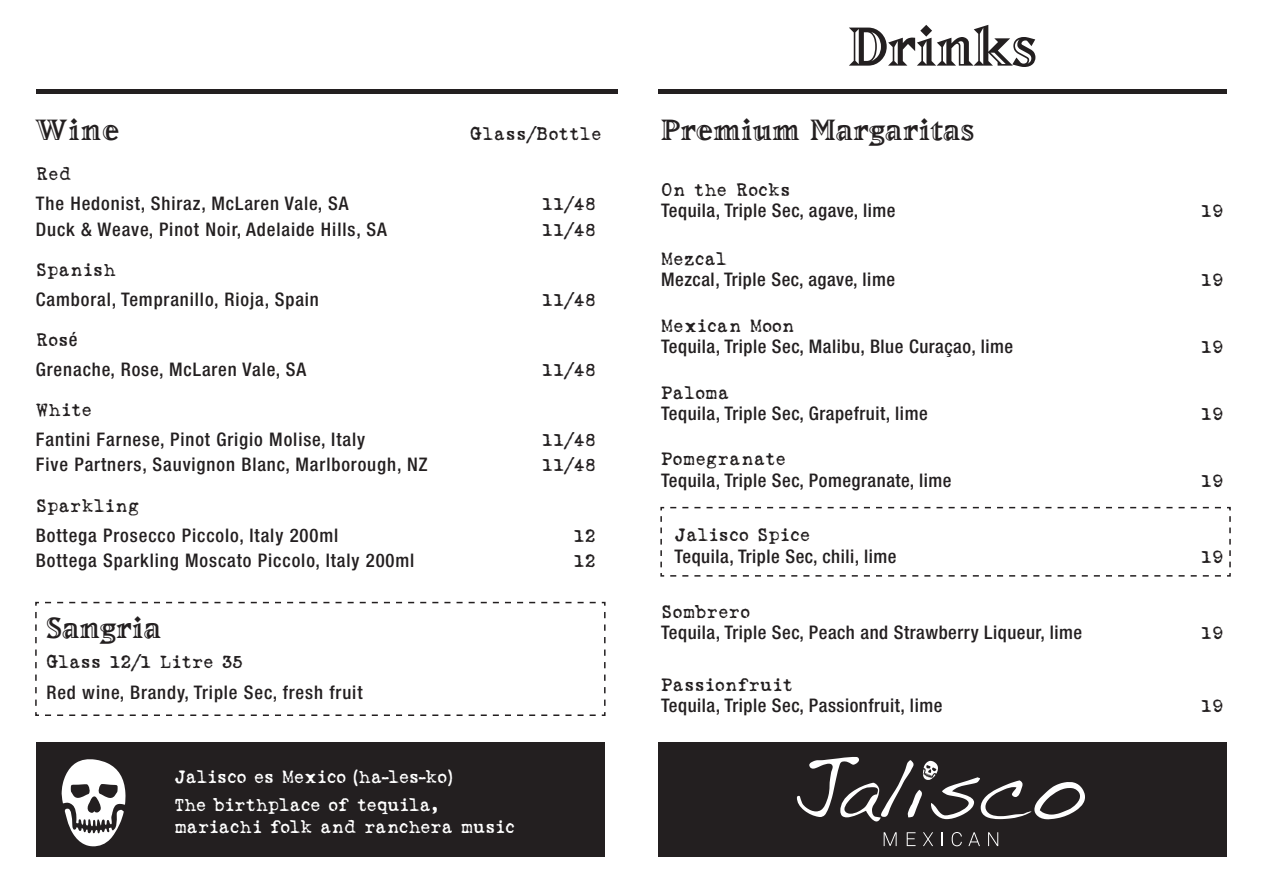
<style>
.page{position:relative;width:1263px;height:893px;background:#fff}
.page>*{position:absolute;margin:0;border:0;box-sizing:border-box;transform-origin:0 0}
.t1{font:800 64.5px "Matrix Inline";color:#231f20}
.t2{font:800 34.5px "Matrix Inline";letter-spacing:.02em;color:#231f20}
.t3{font:500 condensed 18.75px "Helvetica Neue";letter-spacing:.05em;color:#231f20}
.t4{font:500 condensed 18.75px "Helvetica Neue";letter-spacing:.03em;color:#231f20}
.t5{font:18px "Love Letter Typewriter";letter-spacing:.02em;color:#231f20}
.t6{font:18px/21.6px "Love Letter Typewriter";color:#fff}
.t7{font:18px "Love Letter Typewriter";letter-spacing:.04em;color:#231f20}
.s1{font-family:"Helvetica Neue";font-weight:500;font-stretch:condensed;font-size:18.75px}
</style>
<div class="page">
<div style="left:36px;top:743px;width:569px;height:114px;background:#231f20"></div>
<div style="left:658px;top:743px;width:569px;height:114px;background:#231f20"></div>
<svg style="left:797px;top:757px;width:288px;height:64px"></svg>
<svg style="left:884px;top:832px;width:13px;height:14px"></svg>
<svg style="left:907px;top:832px;width:8px;height:14px"></svg>
<svg style="left:923px;top:832px;width:10px;height:14px"></svg>
<svg style="left:941px;top:832px;width:1px;height:14px"></svg>
<svg style="left:952px;top:832px;width:10px;height:14px"></svg>
<svg style="left:968px;top:832px;width:12px;height:14px"></svg>
<svg style="left:988px;top:832px;width:10px;height:14px"></svg>
<svg style="left:61px;top:759px;width:65px;height:87px"></svg>
<div style="left:658px;top:89px;width:569px;height:5px;background:#231f20"></div>
<div style="left:36px;top:89px;width:582px;height:5px;background:#231f20"></div>
<svg style="left:660px;top:506px;width:571px;height:71px"></svg>
<svg style="left:35px;top:601px;width:571px;height:115px"></svg>
<p class="t2" style="left:36px;top:112px;width:85px">Wine</p>
<p class="t7" style="left:470px;top:126px;width:133px">Glass/Bottle</p>
<p class="t5" style="left:36px;top:166px;width:37px">Red</p>
<p class="t3" style="left:36px;top:192px;width:314px">The Hedonist, Shiraz, McLaren Vale, SA</p>
<p class="t5" style="left:542px;top:196px;width:55px">11/48</p>
<p class="t3" style="left:36px;top:218px;width:352px">Duck &amp; Weave, Pinot Noir, Adelaide Hills, SA</p>
<p class="t5" style="left:542px;top:221px;width:55px">11/48</p>
<p class="t5" style="left:36px;top:262px;width:82px">Spanish</p>
<p class="t3" style="left:36px;top:288px;width:285px">Camboral, Tempranillo, Rioja, Spain</p>
<p class="t5" style="left:542px;top:291px;width:55px">11/48</p>
<p class="t5" style="left:36px;top:332px;width:43px">Ros<span class="s1">é</span></p>
<p class="t3" style="left:36px;top:358px;width:272px">Grenache, Rose, McLaren Vale, SA</p>
<p class="t5" style="left:542px;top:362px;width:55px">11/48</p>
<p class="t5" style="left:36px;top:402px;width:57px">White</p>
<p class="t3" style="left:36px;top:428px;width:331px">Fantini Farnese, Pinot Grigio Molise, Italy</p>
<p class="t5" style="left:542px;top:432px;width:55px">11/48</p>
<p class="t3" style="left:36px;top:454px;width:393px">Five Partners, Sauvignon Blanc, Marlborough, NZ</p>
<p class="t5" style="left:542px;top:457px;width:55px">11/48</p>
<p class="t5" style="left:36px;top:498px;width:105px">Sparkling</p>
<p class="t3" style="left:36px;top:524px;width:304px">Bottega Prosecco Piccolo, Italy 200ml</p>
<p class="t5" style="left:574px;top:527px;width:23px">12</p>
<p class="t3" style="left:36px;top:549px;width:380px">Bottega Sparkling Moscato Piccolo, Italy 200ml</p>
<p class="t5" style="left:574px;top:553px;width:23px">12</p>
<p class="t2" style="left:46px;top:610px;width:116px">Sangria</p>
<p class="t5" style="left:46px;top:653px;width:198px">Glass 12/1 Litre 35</p>
<p class="t3" style="left:46px;top:681px;width:318px">Red wine, Brandy, Triple Sec, fresh fruit</p>
<p class="t6" style="left:174px;top:766px;width:279px">Jalisco es Mexico (ha-les-ko)</p>
<p class="t6" style="left:174px;top:795px;width:342px">The birthplace of tequila, mariachi folk and ranchera music</p>
<p class="t1" style="left:848px;top:14px;width:189px">Drinks</p>
<p class="t2" style="left:661px;top:112px;width:314px">Premium Margaritas</p>
<p class="t5" style="left:661px;top:181px;width:131px">On the Rocks</p>
<p class="t4" style="left:661px;top:199px;width:236px">Tequila, Triple Sec, agave, lime</p>
<p class="t5" style="left:1201px;top:203px;width:24px">19</p>
<p class="t5" style="left:661px;top:250px;width:67px">Mezcal</p>
<p class="t4" style="left:661px;top:268px;width:235px">Mezcal, Triple Sec, agave, lime</p>
<p class="t5" style="left:1201px;top:272px;width:24px">19</p>
<p class="t5" style="left:661px;top:317px;width:135px">Mexican Moon</p>
<p class="t4" style="left:661px;top:335px;width:353px">Tequila, Triple Sec, Malibu, Blue Curaçao, lime</p>
<p class="t5" style="left:1201px;top:339px;width:24px">19</p>
<p class="t5" style="left:661px;top:384px;width:70px">Paloma</p>
<p class="t4" style="left:661px;top:402px;width:268px">Tequila, Triple Sec, Grapefruit, lime</p>
<p class="t5" style="left:1201px;top:406px;width:24px">19</p>
<p class="t5" style="left:661px;top:451px;width:126px">Pomegranate</p>
<p class="t4" style="left:661px;top:469px;width:292px">Tequila, Triple Sec, Pomegranate, lime</p>
<p class="t5" style="left:1201px;top:473px;width:24px">19</p>
<p class="t5" style="left:675px;top:527px;width:137px">Jalisco Spice</p>
<p class="t4" style="left:675px;top:545px;width:223px">Tequila, Triple Sec, chili, lime</p>
<p class="t5" style="left:1201px;top:548px;width:24px">19</p>
<p class="t5" style="left:661px;top:604px;width:90px">Sombrero</p>
<p class="t4" style="left:661px;top:622px;width:422px">Tequila, Triple Sec, Peach and Strawberry Liqueur, lime</p>
<p class="t5" style="left:1201px;top:625px;width:24px">19</p>
<p class="t5" style="left:661px;top:676px;width:133px">Passionfruit</p>
<p class="t4" style="left:661px;top:694px;width:283px">Tequila, Triple Sec, Passionfruit, lime</p>
<p class="t5" style="left:1201px;top:698px;width:24px">19</p>
</div>
